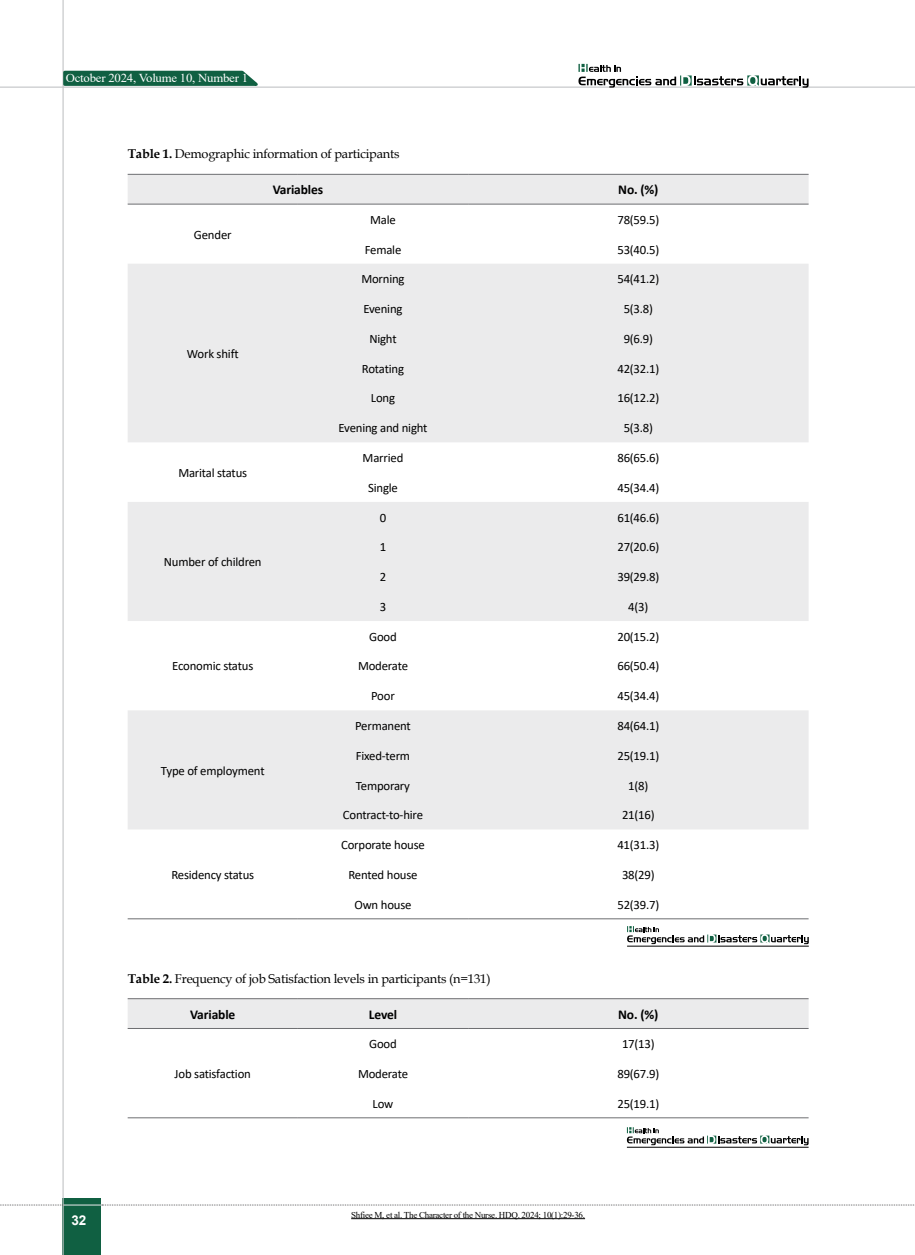
<style>
.page{position:relative;width:915px;height:1255px;background:#fff}
.page>*{position:absolute;margin:0;border:0;box-sizing:border-box;transform-origin:0 0}
.t1{font:700 13.5px "Calibri";letter-spacing:-.01em;color:#000}
.t2{font:700 13.5px "Arial";color:#fff}
.t3{font:12.75px "Calibri";letter-spacing:-.015em;color:#000}
.t4{font:12.75px "Book Antiqua";letter-spacing:-.015em;color:#000}
.t5{font:12.15px "Times New Roman";letter-spacing:-.015em;color:#fff;scale:1.05 1}
.t6{font:9px "Times New Roman";letter-spacing:-.03em;color:#000}
.s1{font-weight:700}
</style>
<div class="page">
<div style="left:63px;top:1198px;width:38px;height:56px;background:#106042"></div>
<hr style="left:62px;top:0;width:2px;height:1254px;background:#c2c4c6">
<hr style="left:0;top:87px;width:914px;height:1px;background:#c2c4c6">
<hr style="left:63px;top:1204px;width:38px;height:1px;background:#ebebec">
<svg style="left:0;top:1204px;width:63px;height:1px"></svg>
<svg style="left:102px;top:1204px;width:813px;height:1px"></svg>
<svg style="left:128px;top:175px;width:680px;height:654px;fill:#ebebec"></svg>
<hr style="left:128px;top:204px;width:170px;height:1px;background:#6d6e71">
<hr style="left:298px;top:204px;width:170px;height:1px;background:#6d6e71">
<hr style="left:468px;top:204px;width:340px;height:1px;background:#6d6e71">
<hr style="left:128px;top:174px;width:170px;height:1px;background:#6d6e71">
<hr style="left:298px;top:174px;width:170px;height:1px;background:#6d6e71">
<hr style="left:468px;top:174px;width:340px;height:1px;background:#6d6e71">
<hr style="left:128px;top:918px;width:170px;height:1px;background:#6d6e71">
<hr style="left:298px;top:918px;width:170px;height:1px;background:#6d6e71">
<hr style="left:468px;top:918px;width:340px;height:1px;background:#6d6e71">
<svg style="left:627px;top:926px;width:181px;height:18px"></svg>
<hr style="left:627px;top:945px;width:181px;height:1px;background:#000">
<div style="left:128px;top:999px;width:680px;height:29px;background:#ebebec"></div>
<hr style="left:128px;top:1117px;width:170px;height:1px;background:#6d6e71">
<hr style="left:298px;top:1117px;width:170px;height:1px;background:#6d6e71">
<hr style="left:468px;top:1117px;width:340px;height:1px;background:#6d6e71">
<hr style="left:128px;top:998px;width:170px;height:1px;background:#6d6e71">
<hr style="left:298px;top:998px;width:170px;height:1px;background:#6d6e71">
<hr style="left:468px;top:998px;width:340px;height:1px;background:#6d6e71">
<hr style="left:128px;top:1028px;width:170px;height:1px;background:#6d6e71">
<hr style="left:298px;top:1028px;width:170px;height:1px;background:#6d6e71">
<hr style="left:468px;top:1028px;width:340px;height:1px;background:#6d6e71">
<svg style="left:626px;top:1127px;width:182px;height:18px"></svg>
<hr style="left:626px;top:1146px;width:182px;height:1px;background:#000">
<hr style="left:351px;top:1218px;width:234px;height:1px;background:#000">
<svg style="left:578px;top:64px;width:230px;height:24px"></svg>
<svg style="left:62px;top:69px;width:202px;height:18px;background:#418069"></svg>
<p class="t5" style="left:66px;top:69px;width:175px">October 2024, Volume 10, Number 1</p>
<p class="t4" style="left:128px;top:145px;width:273px"><span class="s1">Table 1.</span> Demographic information of participants</p>
<p class="t1" style="left:272px;top:180px;width:52px">Variables</p>
<p class="t1" style="left:618px;top:180px;width:42px">No. (%)</p>
<p class="t3" style="left:194px;top:225px;width:39px">Gender</p>
<p class="t3" style="left:370px;top:211px;width:27px">Male</p>
<p class="t3" style="left:617px;top:211px;width:43px">78(59.5)</p>
<p class="t3" style="left:364px;top:240px;width:38px">Female</p>
<p class="t3" style="left:617px;top:240px;width:43px">53(40.5)</p>
<p class="t3" style="left:187px;top:345px;width:53px">Work shift</p>
<p class="t3" style="left:178px;top:464px;width:70px">Marital status</p>
<p class="t3" style="left:164px;top:553px;width:99px">Number of children</p>
<p class="t3" style="left:172px;top:657px;width:83px">Economic status</p>
<p class="t3" style="left:161px;top:761px;width:105px">Type of employment</p>
<p class="t3" style="left:171px;top:865px;width:84px">Residency status</p>
<p class="t3" style="left:361px;top:270px;width:45px">Morning</p>
<p class="t3" style="left:617px;top:270px;width:43px">54(41.2)</p>
<p class="t3" style="left:363px;top:300px;width:41px">Evening</p>
<p class="t3" style="left:623px;top:300px;width:31px">5(3.8)</p>
<p class="t3" style="left:369px;top:330px;width:29px">Night</p>
<p class="t3" style="left:623px;top:330px;width:31px">9(6.9)</p>
<p class="t3" style="left:362px;top:359px;width:44px">Rotating</p>
<p class="t3" style="left:617px;top:359px;width:43px">42(32.1)</p>
<p class="t3" style="left:371px;top:389px;width:26px">Long</p>
<p class="t3" style="left:617px;top:389px;width:43px">16(12.2)</p>
<p class="t3" style="left:338px;top:419px;width:90px">Evening and night</p>
<p class="t3" style="left:623px;top:419px;width:31px">5(3.8)</p>
<p class="t3" style="left:362px;top:449px;width:42px">Married</p>
<p class="t3" style="left:617px;top:449px;width:43px">86(65.6)</p>
<p class="t3" style="left:368px;top:478px;width:31px">Single</p>
<p class="t3" style="left:617px;top:478px;width:43px">45(34.4)</p>
<p class="t3" style="left:379px;top:508px;width:8px">0</p>
<p class="t3" style="left:617px;top:508px;width:43px">61(46.6)</p>
<p class="t3" style="left:379px;top:538px;width:8px">1</p>
<p class="t3" style="left:617px;top:538px;width:43px">27(20.6)</p>
<p class="t3" style="left:379px;top:568px;width:8px">2</p>
<p class="t3" style="left:617px;top:568px;width:43px">39(29.8)</p>
<p class="t3" style="left:379px;top:597px;width:8px">3</p>
<p class="t3" style="left:628px;top:597px;width:22px">4(3)</p>
<p class="t3" style="left:369px;top:627px;width:29px">Good</p>
<p class="t3" style="left:617px;top:627px;width:43px">20(15.2)</p>
<p class="t3" style="left:358px;top:657px;width:51px">Moderate</p>
<p class="t3" style="left:617px;top:657px;width:43px">66(50.4)</p>
<p class="t3" style="left:371px;top:687px;width:25px">Poor</p>
<p class="t3" style="left:617px;top:687px;width:43px">45(34.4)</p>
<p class="t3" style="left:355px;top:717px;width:57px">Permanent</p>
<p class="t3" style="left:617px;top:717px;width:43px">84(64.1)</p>
<p class="t3" style="left:356px;top:746px;width:56px">Fixed-term</p>
<p class="t3" style="left:617px;top:746px;width:43px">25(19.1)</p>
<p class="t3" style="left:356px;top:776px;width:56px">Temporary</p>
<p class="t3" style="left:628px;top:776px;width:22px">1(8)</p>
<p class="t3" style="left:343px;top:806px;width:81px">Contract-to-hire</p>
<p class="t3" style="left:621px;top:806px;width:34px">21(16)</p>
<p class="t3" style="left:341px;top:836px;width:85px">Corporate house</p>
<p class="t3" style="left:617px;top:836px;width:43px">41(31.3)</p>
<p class="t3" style="left:348px;top:865px;width:71px">Rented house</p>
<p class="t3" style="left:621px;top:865px;width:34px">38(29)</p>
<p class="t3" style="left:354px;top:895px;width:59px">Own house</p>
<p class="t3" style="left:617px;top:895px;width:43px">52(39.7)</p>
<p class="t4" style="left:128px;top:969px;width:364px"><span class="s1">Table 2.</span> Frequency of job Satisfaction levels in participants (n=131)</p>
<p class="t1" style="left:190px;top:1004px;width:47px">Variable</p>
<p class="t1" style="left:369px;top:1004px;width:30px">Level</p>
<p class="t1" style="left:618px;top:1004px;width:42px">No. (%)</p>
<p class="t2" style="left:71px;top:1210px;width:17px">32</p>
<p class="t3" style="left:174px;top:1064px;width:78px">Job satisfaction</p>
<p class="t3" style="left:369px;top:1035px;width:29px">Good</p>
<p class="t3" style="left:621px;top:1035px;width:34px">17(13)</p>
<p class="t3" style="left:358px;top:1064px;width:51px">Moderate</p>
<p class="t3" style="left:617px;top:1064px;width:43px">89(67.9)</p>
<p class="t3" style="left:372px;top:1094px;width:22px">Low</p>
<p class="t3" style="left:617px;top:1094px;width:43px">25(19.1)</p>
<p class="t6" style="left:351px;top:1208px;width:235px">Shfiee M, et al. The Character of the Nurse. HDQ. 2024; 10(1):29-36.</p>
</div>
